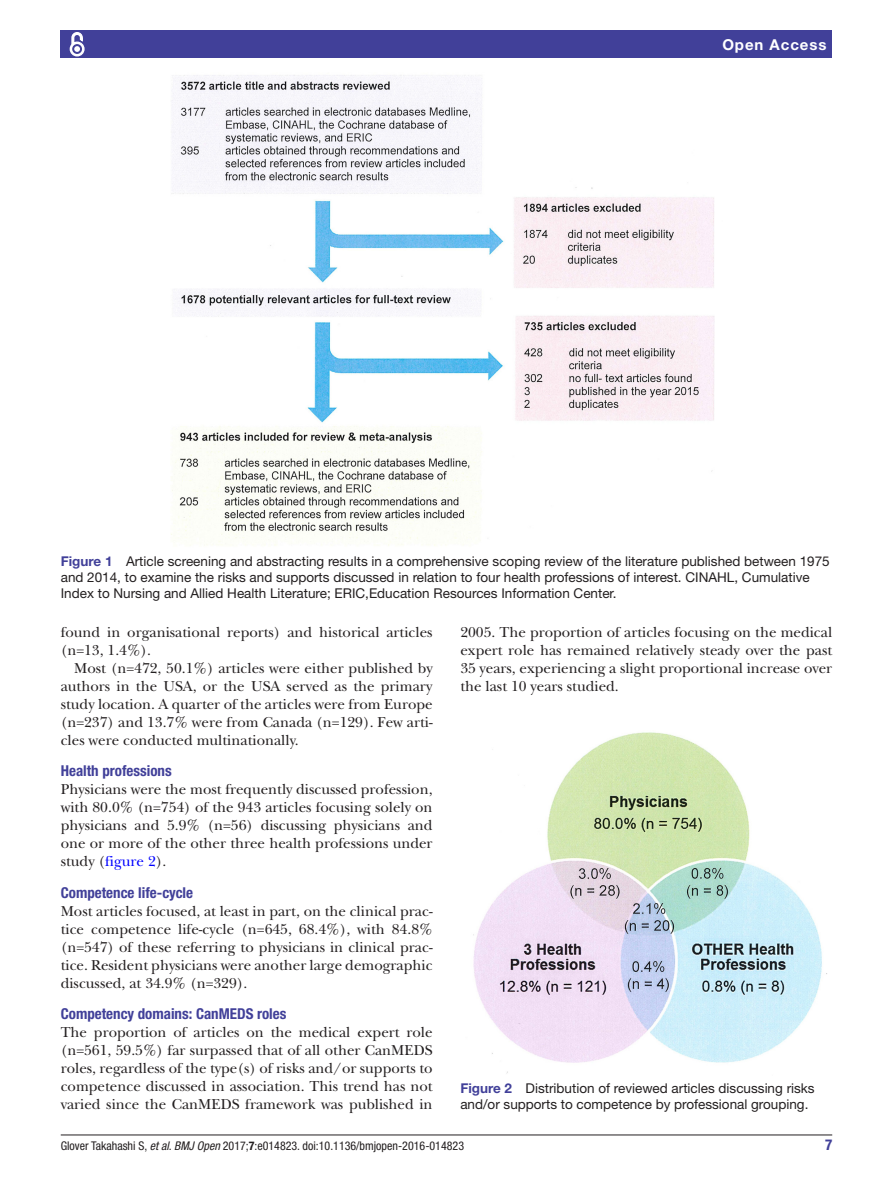
<style>
.page{position:relative;width:893px;height:1191px;background:#fff}
.page>*{position:absolute;margin:0;border:0;box-sizing:border-box;transform-origin:0 0}
.t1{font:15px/18px "New Baskerville";color:#231f20;text-align:justify}
.t2{font:700 condensed 15px "Helvetica Neue LT Std";color:#414099}
.t3{font:700 15px "Helvetica Neue LT Std";letter-spacing:.065em;color:#fff}
.t4{font:13.5px/16.2px "Helvetica Neue LT Std";color:#231f20}
.t5{font:condensed 12px "Helvetica Neue LT Std";color:#231f20}
.s1{font-weight:700;color:#414099}
.s2{color:#00f}
.s3{font-style:italic}
.s4{font-weight:700}
</style>
<div class="page">
<hr style="left:61px;top:1134px;width:771px;height:1px;background:#231f20">
<div style="left:61px;top:31px;width:771px;height:27px;background:#414099"></div>
<svg style="left:69px;top:32px;width:16px;height:25px"></svg>
<img style="left:473px;top:732px;width:354px;height:342px">
<img style="left:171px;top:75px;width:544px;height:471px">
<p class="t3" style="left:722px;top:35px;width:106px">Open Access</p>
<p class="t4" style="left:61px;top:552px;width:770px"><span class="s1">Figure 1</span> Article screening and abstracting results in a comprehensive scoping review of the literature published between 1975 and 2014, to examine the risks and supports discussed in relation to four health professions of interest. CINAHL, Cumulative<br>Index to Nursing and Allied Health Literature; ERIC,Education Resources Information Center.</p>
<p class="t1" style="left:61px;top:623px;width:373px">found in organisational reports) and historical articles (n=13, 1.4%).</p>
<p class="t1" style="left:61px;top:659px;width:373px;text-indent:14px">Most (n=472, 50.1%) articles were either published by authors in the USA, or the USA served as the primary study location. A quarter of the articles were from Europe (n=237) and 13.7% were from Canada (n=129). Few arti&shy;cles were conducted multinationally.</p>
<p class="t2" style="left:61px;top:762px;width:112px">Health professions</p>
<p class="t1" style="left:61px;top:780px;width:373px">Physicians were the most frequently discussed profession, with 80.0% (n=754) of the 943 articles focusing solely on physicians and 5.9% (n=56) discussing physicians and one or more of the other three health professions under study (<span class="s2">figure 2</span>).</p>
<p class="t2" style="left:61px;top:883px;width:134px">Competence life-cycle</p>
<p class="t1" style="left:61px;top:902px;width:373px">Most articles focused, at least in part, on the clinical prac&shy;tice competence life-cycle (n=645, 68.4%), with 84.8% (n=547) of these referring to physicians in clinical prac&shy;tice. Resident physicians were another large demographic discussed, at 34.9% (n=329).</p>
<p class="t2" style="left:61px;top:1005px;width:227px">Competency domains: CanMEDS roles</p>
<p class="t1" style="left:61px;top:1023px;width:373px">The proportion of articles on the medical expert role (n=561, 59.5%) far surpassed that of all other CanMEDS roles, regardless of the type(s) of risks and/or supports to competence discussed in association. This trend has not varied since the CanMEDS framework was published in</p>
<p class="t1" style="left:460px;top:623px;width:373px">2005. The proportion of articles focusing on the medical expert role has remained relatively steady over the past 35 years, experiencing a slight proportional increase over the last 10 years studied.</p>
<p class="t4" style="left:460px;top:1080px;width:356px"><span class="s1">Figure 2</span> Distribution of reviewed articles discussing risks and/or supports to competence by professional grouping.</p>
<p class="t5" style="left:61px;top:1138px;width:405px">Glover Takahashi S, <span class="s3">et al</span>. <span class="s3">BMJ Open</span> 2017;<span class="s4">7</span>:e014823. doi:10.1136/bmjopen-2016-014823</p>
<p class="t2" style="left:825px;top:1135px;width:9px">7</p>
</div>
